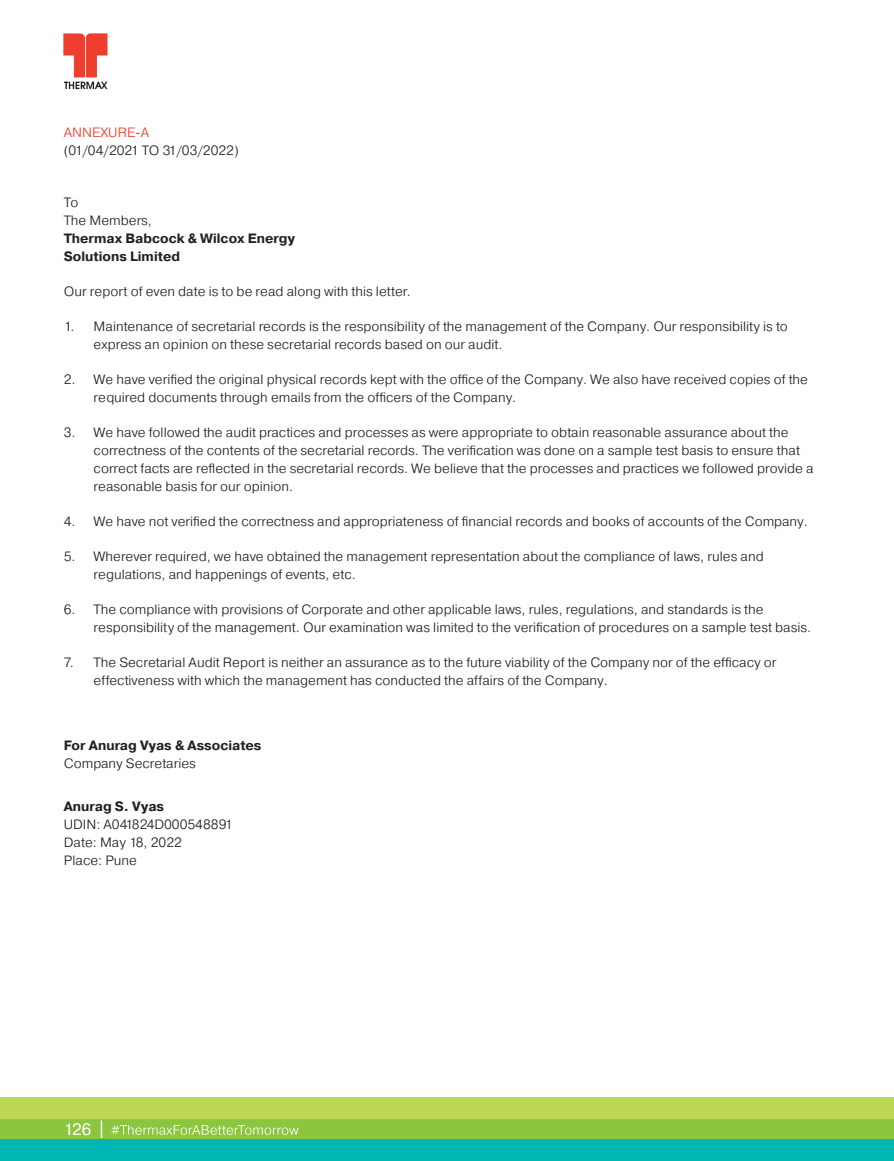
<style>
.page{position:relative;width:894px;height:1161px;background:#fff}
.page>*{position:absolute;margin:0;border:0;box-sizing:border-box;transform-origin:0 0}
.t1{font:16.5px "Pragmatica";color:#fff}
.t2{font:300 13.5px/18px "Pragmatica";color:#231f20}
.t3{font:700 13.5px/18px "Pragmatica";color:#231f20}
.t4{font:300 13.5px "Pragmatica";color:#ef3e2e}
</style>
<div class="page">
<div style="left:0;top:1118px;width:893px;height:22px;background:#8bc63e"></div>
<div style="left:0;top:1097px;width:893px;height:21px;background:#bcd752"></div>
<div style="left:0;top:1140px;width:893px;height:21px;background:#00b6b5"></div>
<svg style="left:64px;top:34px;width:43px;height:55px"></svg>
<svg style="left:101px;top:1120px;width:1px;height:18px"></svg>
<svg style="left:111px;top:1125px;width:187px;height:10px"></svg>
<svg style="left:893px;top:1097px;width:1px;height:64px"></svg>
<p class="t4" style="left:64px;top:124px;width:87px">ANNEXURE-A</p>
<p class="t2" style="left:64px;top:141px;width:176px">(01/04/2021 TO 31/03/2022)</p>
<p class="t2" style="left:64px;top:193px;width:90px">To<br>The Members,</p>
<p class="t3" style="left:64px;top:230px;width:232px">Thermax Babcock &amp; Wilcox Energy<br>Solutions Limited</p>
<p class="t2" style="left:64px;top:282px;width:348px">Our report of even date is to be read along with this letter.</p>
<p class="t2" style="left:94px;top:317px;width:695px;text-indent:-30px">1. Maintenance of secretarial records is the responsibility of the management of the Company. Our responsibility is to express an opinion on these secretarial records based on our audit.</p>
<p class="t2" style="left:94px;top:370px;width:715px;text-indent:-30px">2. We have verified the original physical records kept with the office of the Company. We also have received copies of the required documents through emails from the officers of the Company.</p>
<p class="t2" style="left:94px;top:423px;width:721px;text-indent:-30px">3. We have followed the audit practices and processes as were appropriate to obtain reasonable assurance about the correctness of the contents of the secretarial records. The verification was done on a sample test basis to ensure that correct facts are reflected in the secretarial records. We believe that the processes and practices we followed provide a reasonable basis for our opinion.</p>
<p class="t2" style="left:64px;top:512px;width:745px">4. We have not verified the correctness and appropriateness of financial records and books of accounts of the Company.</p>
<p class="t2" style="left:94px;top:547px;width:671px;text-indent:-30px">5. Wherever required, we have obtained the management representation about the compliance of laws, rules and regulations, and happenings of events, etc.</p>
<p class="t2" style="left:94px;top:600px;width:718px;text-indent:-30px">6. The compliance with provisions of Corporate and other applicable laws, rules, regulations, and standards is the responsibility of the management. Our examination was limited to the verification of procedures on a sample test basis.</p>
<p class="t2" style="left:94px;top:653px;width:684px;text-indent:-30px">7. The Secretarial Audit Report is neither an assurance as to the future viability of the Company nor of the efficacy or effectiveness with which the management has conducted the affairs of the Company.</p>
<p class="t3" style="left:64px;top:736px;width:199px">For Anurag Vyas &amp; Associates</p>
<p class="t2" style="left:64px;top:754px;width:133px">Company Secretaries</p>
<p class="t3" style="left:64px;top:798px;width:102px">Anurag S. Vyas</p>
<p class="t2" style="left:64px;top:815px;width:170px">UDIN: A041824D000548891<br>Date: May 18, 2022<br>Place: Pune</p>
<p class="t1" style="left:64px;top:1119px;width:29px">126</p>
</div>
